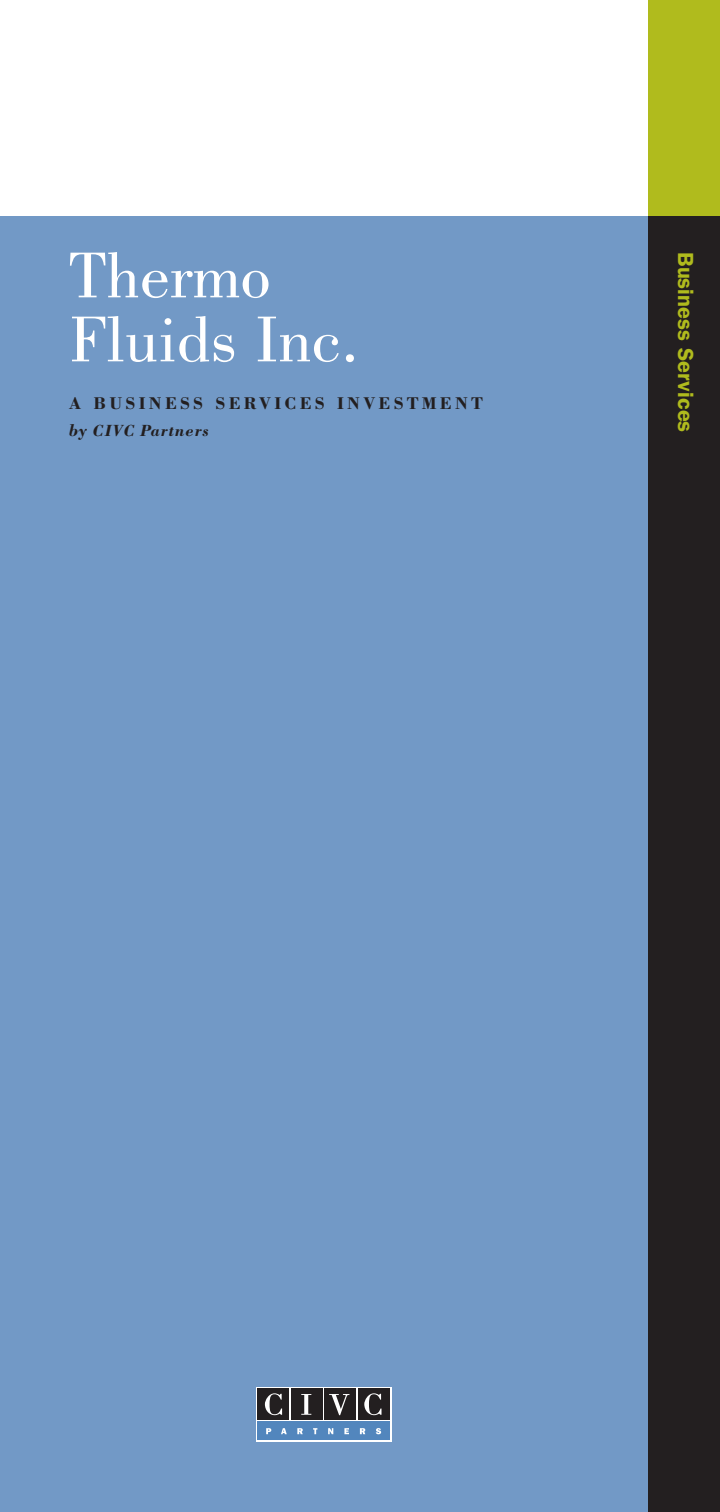
<style>
.page{position:relative;width:720px;height:1512px;background:#fff}
.page>*{position:absolute;margin:0;border:0;box-sizing:border-box;transform-origin:0 0}
.t1{font:68px/64px "Bodoni BT";color:#fff}
.t2{font:600 22px "Franklin Gothic";color:#b0bb1d}
.t3{font:700 18px "Bodoni BT";letter-spacing:.18em;color:#231f20}
.t4{font:italic 700 17px "Bodoni BT";letter-spacing:.06em;color:#231f20}
.s1{font-size:18px}
</style>
<div class="page">
<div style="left:0;top:216px;width:720px;height:1296px;background:#7299c6"></div>
<div style="left:648px;top:0;width:72px;height:1512px;background:#231f20"></div>
<div style="left:648px;top:0;width:72px;height:216px;background:#b0bb1d"></div>
<svg style="left:256px;top:1387px;width:135px;height:54px"></svg>
<div style="left:358px;top:1388px;width:32px;height:32px;background:#231f20"></div>
<div style="left:257px;top:1388px;width:32px;height:32px;background:#231f20"></div>
<div style="left:324px;top:1388px;width:32px;height:32px;background:#231f20"></div>
<div style="left:291px;top:1388px;width:32px;height:32px;background:#231f20"></div>
<div style="left:257px;top:1422px;width:133px;height:18px;background:#5286bd"></div>
<svg style="left:266px;top:1428px;width:5px;height:6px"></svg>
<svg style="left:281px;top:1428px;width:6px;height:6px"></svg>
<svg style="left:297px;top:1428px;width:6px;height:6px"></svg>
<svg style="left:313px;top:1428px;width:4px;height:6px"></svg>
<svg style="left:328px;top:1428px;width:5px;height:6px"></svg>
<svg style="left:344px;top:1428px;width:5px;height:6px"></svg>
<svg style="left:360px;top:1428px;width:5px;height:6px"></svg>
<svg style="left:376px;top:1428px;width:5px;height:6px"></svg>
<svg style="left:301px;top:1394px;width:10px;height:21px"></svg>
<svg style="left:329px;top:1394px;width:20px;height:21px"></svg>
<svg style="left:265px;top:1393px;width:17px;height:22px"></svg>
<svg style="left:364px;top:1393px;width:18px;height:22px"></svg>
<h1 class="t1" style="left:69px;top:250px;width:291px">Thermo<br>Fluids Inc.</h1>
<p class="t3" style="left:69px;top:398px;width:415px">A BUSINESS SERVICES INVESTMENT</p>
<p class="t4" style="left:69px;top:425px;width:142px"><span class="s1">by</span> CIVC Partners</p>
<p class="t2" style="left:698px;top:252px;width:182px;rotate:90deg">Business Services</p>
</div>
